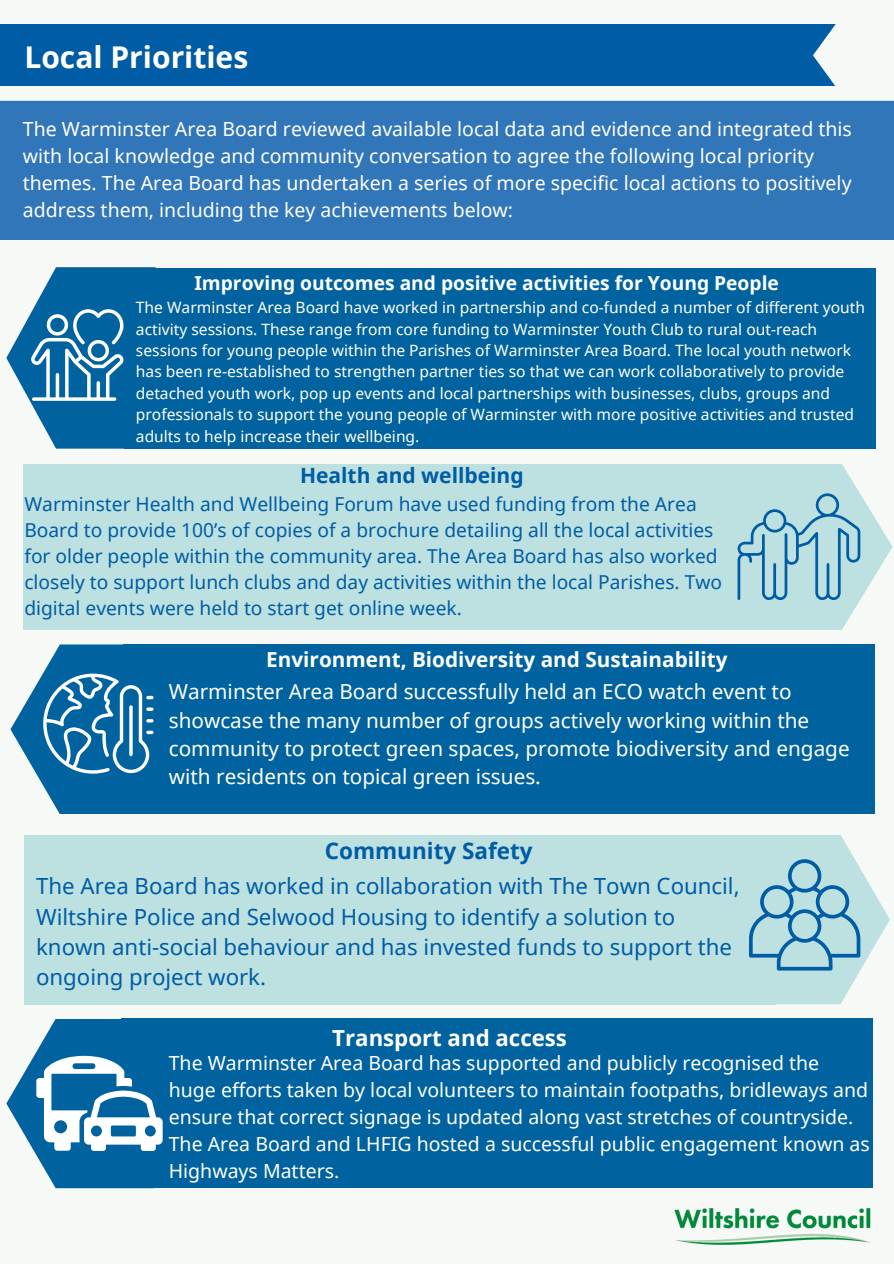
<style>
.page{position:relative;width:894px;height:1264px;background:#fff}
.page>*{position:absolute;margin:0;border:0;box-sizing:border-box;transform-origin:0 0}
.t1{font:700 30px "Noto Sans";color:#fff}
.t2{font:700 22.5px "Noto Sans";color:#005ca5}
.t3{font:22.2px/30.3px "Noto Sans";color:#005ca5}
.t4{font:700 22.2px "Noto Sans";color:#fff}
.t5{font:700 21px "Noto Sans";color:#005ca5}
.t6{font:20.7px/28.2px "Noto Sans";color:#fff}
.t7{font:700 20.7px "Noto Sans";color:#fff}
.t8{font:19.5px/27px "Noto Sans";color:#fff}
.t9{font:19.2px/25.8px "Noto Sans";color:#005ca5}
.t10{font:700 19.2px "Noto Sans";color:#fff}
.t11{font:15.6px/21.3px "Noto Sans";color:#fff}
</style>
<div class="page">
<div style="left:0;top:0;width:893px;height:1263px;background:#f7f9f7"></div>
<img style="left:674px;top:1208px;width:196px;height:36px">
<div style="left:0;top:25px;width:836px;height:61px;background:#005ca5"></div>
<div style="left:0;top:101px;width:893px;height:139px;background:#3176b8"></div>
<div style="left:124px;top:268px;width:751px;height:180px;background:#00639f"></div>
<div style="left:124px;top:644px;width:750px;height:170px;background:#00639f"></div>
<div style="left:23px;top:464px;width:751px;height:166px;background:#bce1e0"></div>
<div style="left:24px;top:834px;width:751px;height:170px;background:#bce1e0"></div>
<div style="left:121px;top:1018px;width:751px;height:170px;background:#00639f"></div>
<svg style="left:6px;top:267px;width:150px;height:181px"></svg>
<svg style="left:737px;top:464px;width:155px;height:166px"></svg>
<svg style="left:10px;top:644px;width:144px;height:170px"></svg>
<svg style="left:692px;top:834px;width:197px;height:170px"></svg>
<svg style="left:6px;top:1019px;width:157px;height:169px"></svg>
<h1 class="t1" style="left:24px;top:36px;width:225px">Local Priorities</h1>
<h4 class="t8" style="left:23px;top:115px;width:830px">The Warminster Area Board reviewed available local data and evidence and integrated this with local knowledge and community conversation to agree the following local priority themes. The Area Board has undertaken a series of more specific local actions to positively address them, including the key achievements below:</h4>
<p class="t10" style="left:194px;top:269px;width:585px">Improving outcomes and positive activities for Young People</p>
<h2 class="t11" style="left:136px;top:296px;width:730px">The Warminster Area Board have worked in partnership and co-funded a number of different youth activity sessions. These range from core funding to Warminster Youth Club to rural out-reach sessions for young people within the Parishes of Warminster Area Board. The local youth network has been re-established to strengthen partner ties so that we can work collaboratively to provide detached youth work, pop up events and local partnerships with businesses, clubs, groups and professionals to support the young people of Warminster with more positive activities and trusted adults to help increase their wellbeing.</h2>
<h2 class="t5" style="left:300px;top:460px;width:225px">Health and wellbeing</h2>
<p class="t9" style="left:24px;top:491px;width:699px">Warminster Health and Wellbeing Forum have used funding from the Area Board to provide 100’s of copies of a brochure detailing all the local activities for older people within the community area. The Area Board has also worked closely to support lunch clubs and day activities within the local Parishes. Two digital events were held to start get online week.</p>
<h5 class="t7" style="left:266px;top:645px;width:462px">Environment, Biodiversity and Sustainability</h5>
<p class="t6" style="left:169px;top:677px;width:682px">Warminster Area Board successfully held an ECO watch event to showcase the many number of groups actively working within the community to protect green spaces, promote biodiversity and engage with residents on topical green issues.</p>
<h3 class="t2" style="left:324px;top:835px;width:209px">Community Safety</h3>
<h5 class="t3" style="left:36px;top:870px;width:704px">The Area Board has worked in collaboration with The Town Council, Wiltshire Police and Selwood Housing to identify a solution to known anti-social behaviour and has invested funds to support the ongoing project work.</h5>
<p class="t4" style="left:332px;top:1022px;width:236px">Transport and access</p>
<p class="t8" style="left:169px;top:1048px;width:702px">The Warminster Area Board has supported and publicly recognised the huge efforts taken by local volunteers to maintain footpaths, bridleways and ensure that correct signage is updated along vast stretches of countryside.<br>The Area Board and LHFIG hosted a successful public engagement known as Highways Matters.</p>
</div>
